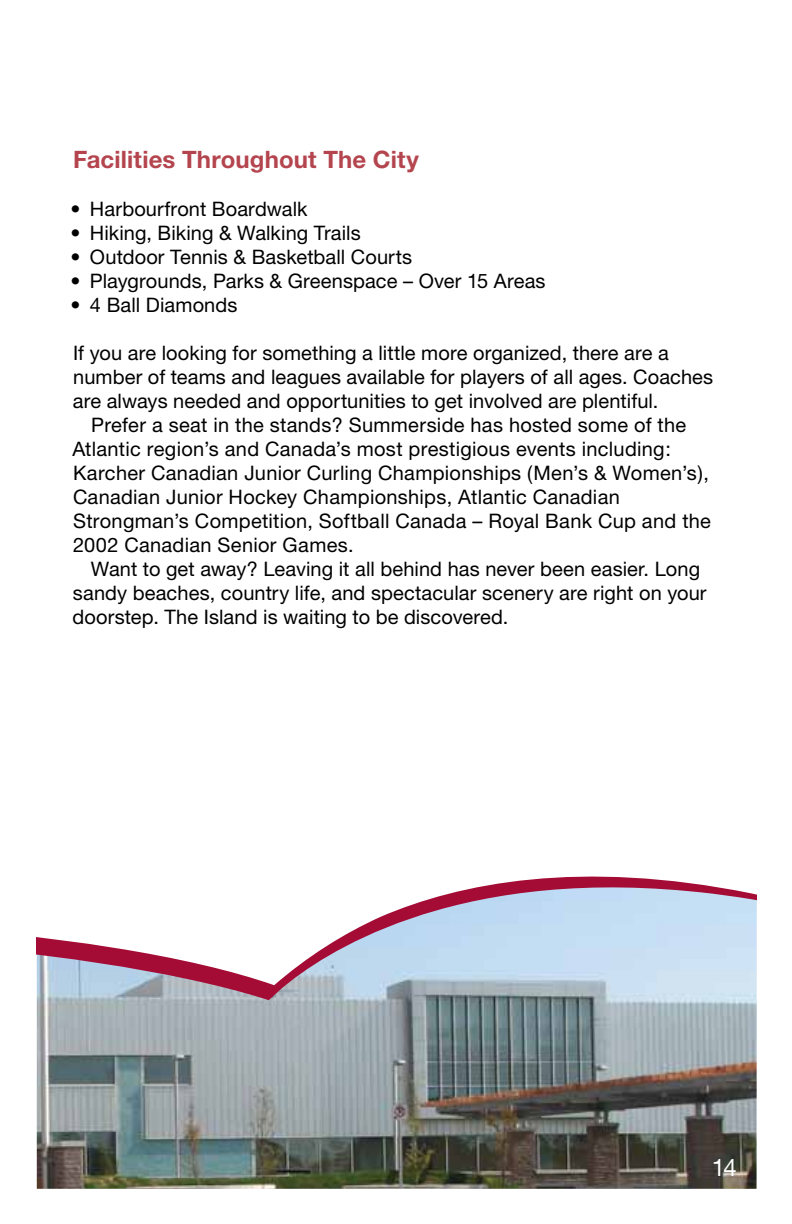
<style>
.page{position:relative;width:792px;height:1224px;background:#fff}
.page>*{position:absolute;margin:0;border:0;box-sizing:border-box;transform-origin:0 0}
.t1{font:700 24px "Helvetica Neue LT Std";letter-spacing:.005em;color:#b4454e}
.t2{font:24px "Helvetica Neue";color:#fff}
.t3{font:20px/24px "Helvetica Neue";letter-spacing:.01em;color:#000}
</style>
<div class="page">
<img style="left:37px;top:1028px;width:720px;height:161px">
<svg style="left:37px;top:876px;width:720px;height:152px"></svg>
<p class="t1" style="left:73px;top:145px;width:347px">Facilities Throughout The City</p>
<p class="t3" style="left:70px;top:197px;width:239px">• Harbourfront Boardwalk</p>
<p class="t3" style="left:70px;top:221px;width:292px">• Hiking, Biking &amp; Walking Trails</p>
<p class="t3" style="left:70px;top:245px;width:343px">• Outdoor Tennis &amp; Basketball Courts</p>
<p class="t3" style="left:70px;top:269px;width:477px">• Playgrounds, Parks &amp; Greenspace – Over 15 Areas</p>
<p class="t3" style="left:70px;top:293px;width:169px">• 4 Ball Diamonds</p>
<p class="t3" style="left:73px;top:341px;width:642px">If you are looking for something a little more organized, there are a number of teams and leagues available for players of all ages. Coaches are always needed and opportunities to get involved are plentiful.</p>
<p class="t3" style="left:72px;top:413px;width:640px;text-indent:19px">Prefer a seat in the stands? Summerside has hosted some of the Atlantic region’s and Canada’s most prestigious events including:<br>Karcher Canadian Junior Curling Championships (Men’s &amp; Women’s), Canadian Junior Hockey Championships, Atlantic Canadian Strongman’s Competition, Softball Canada – Royal Bank Cup and the 2002 Canadian Senior Games.</p>
<p class="t3" style="left:72px;top:557px;width:636px;text-indent:18px">Want to get away? Leaving it all behind has never been easier. Long sandy beaches, country life, and spectacular scenery are right on your doorstep. The Island is waiting to be discovered.</p>
<p class="t2" style="left:712px;top:1153px;width:27px">14</p>
</div>
